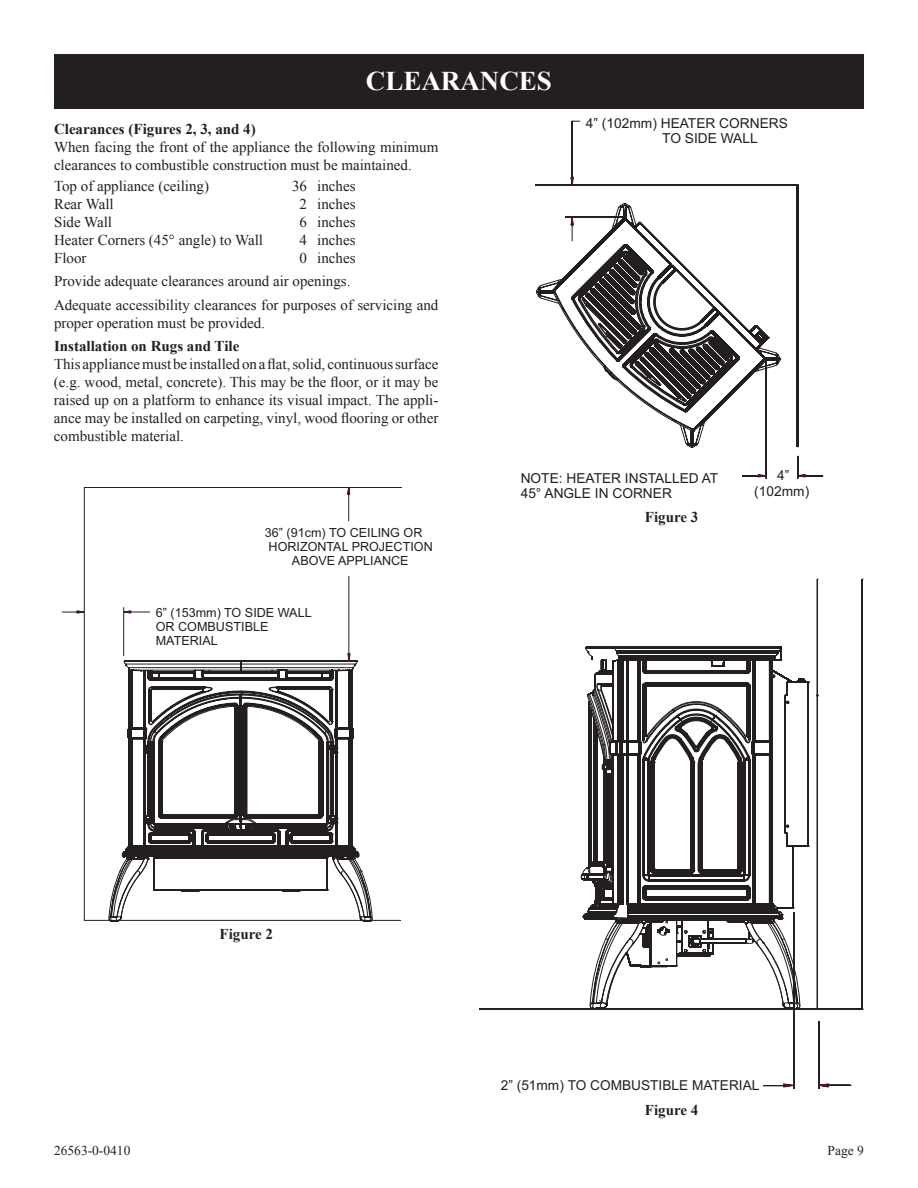
<style>
.page{position:relative;width:918px;height:1188px;background:#fff}
.page>*{position:absolute;margin:0;border:0;box-sizing:border-box;transform-origin:0 0}
.t1{font:700 27px "Times New Roman";color:#fff}
.t2{font:15px/18px "Times New Roman";color:#231f20}
.t3{font:700 15px "Times New Roman";color:#231f20}
.t4{font:13.8px/15.3px "Arial";color:#231f20}
.t5{font:13.65px "Arial";color:#231f20}
.t6{font:13.5px "Times New Roman";color:#231f20}
.t7{font:12.6px/14.1px "Arial";color:#231f20}
</style>
<div class="page">
<div style="left:54px;top:54px;width:810px;height:54px;background:#231f20"></div>
<svg style="left:62px;top:610px;width:22px;height:54px"></svg>
<svg style="left:84px;top:487px;width:318px;height:434px"></svg>
<hr style="left:797px;top:185px;width:1px;height:262px;background:#231f20">
<hr style="left:535px;top:184px;width:263px;height:2px;background:#231f20">
<svg style="left:538px;top:205px;width:241px;height:241px"></svg>
<svg style="left:570px;top:177px;width:4px;height:8px"></svg>
<hr style="left:572px;top:121px;width:1px;height:56px;background:#231f20">
<svg style="left:566px;top:214px;width:201px;height:197px"></svg>
<hr style="left:766px;top:362px;width:1px;height:116px;background:#231f20">
<svg style="left:743px;top:456px;width:80px;height:23px"></svg>
<hr style="left:793px;top:913px;width:1px;height:175px;background:#231f20">
<hr style="left:819px;top:1021px;width:1px;height:67px;background:#231f20">
<svg style="left:763px;top:1083px;width:88px;height:6px"></svg>
<hr style="left:479px;top:1009px;width:383px;height:1px;background:#231f20">
<hr style="left:817px;top:579px;width:1px;height:430px;background:#231f20">
<hr style="left:862px;top:579px;width:1px;height:430px;background:#231f20">
<svg style="left:804px;top:678px;width:5px;height:169px"></svg>
<svg style="left:583px;top:646px;width:217px;height:363px"></svg>
<h1 class="t1" style="left:366px;top:63px;width:188px">CLEARANCES</h1>
<p class="t3" style="left:54px;top:118px;width:203px">Clearances (Figures 2, 3, and 4)</p>
<p class="t2" style="left:54px;top:138px;width:386px">When facing the front of the appliance the following minimum clearances to combustible construction must be maintained.</p>
<p class="t2" style="left:54px;top:177px;width:157px">Top of appliance (ceiling)</p>
<p class="t2" style="left:292px;top:177px;width:65px">36 inches</p>
<p class="t2" style="left:54px;top:195px;width:61px">Rear Wall</p>
<p class="t2" style="left:300px;top:195px;width:57px">2 inches</p>
<p class="t2" style="left:54px;top:213px;width:60px">Side Wall</p>
<p class="t2" style="left:300px;top:213px;width:57px">6 inches</p>
<p class="t2" style="left:54px;top:231px;width:211px">Heater Corners (45° angle) to Wall</p>
<p class="t2" style="left:300px;top:231px;width:57px">4 inches</p>
<p class="t2" style="left:54px;top:249px;width:34px">Floor</p>
<p class="t2" style="left:54px;top:246px;width:386px;line-height:23.4px;text-indent:246px">0 inches<br>Provide adequate clearances around air openings.<br>Adequate accessibility clearances for purposes of servicing and</p>
<p class="t2" style="left:54px;top:314px;width:213px">proper operation must be provided.</p>
<p class="t3" style="left:54px;top:336px;width:187px">Installation on Rugs and Tile</p>
<p class="t2" style="left:54px;top:355px;width:386px;text-align:justify">This appliancemust be installed on aflat,solid, continuoussurface (e.g. wood, metal, concrete). This may be the floor, or it may be raised up on a platform to enhance its visual impact. The appli&shy;ance may be installed on carpeting, vinyl, wood flooring or other combustible material.</p>
<p class="t4" style="left:662px;top:116px;width:127px;text-indent:-76px">4” (102mm) HEATER CORNERS<br>TO SIDE WALL</p>
<p class="t7" style="left:265px;top:526px;width:159px">36” (91cm) TO CEILING OR</p>
<p class="t7" style="left:269px;top:540px;width:166px">HORIZONTAL PROJECTION</p>
<p class="t7" style="left:292px;top:554px;width:118px">ABOVE APPLIANCE</p>
<p class="t7" style="left:156px;top:606px;width:157px">6” (153mm) TO SIDE WALL<br>OR COMBUSTIBLE<br>MATERIAL</p>
<p class="t4" style="left:521px;top:472px;width:199px">NOTE: HEATER INSTALLED AT<br>45° ANGLE IN CORNER</p>
<p class="t3" style="left:645px;top:507px;width:55px">Figure 3</p>
<p class="t4" style="left:754px;top:469px;width:56px;text-align:center">4” (102mm)</p>
<p class="t3" style="left:220px;top:924px;width:55px">Figure 2</p>
<p class="t5" style="left:501px;top:1080px;width:260px">2” (51mm) TO COMBUSTIBLE MATERIAL</p>
<p class="t3" style="left:645px;top:1100px;width:55px">Figure 4</p>
<p class="t6" style="left:54px;top:1142px;width:78px">26563-0-0410</p>
<p class="t6" style="left:828px;top:1142px;width:38px">Page 9</p>
</div>
